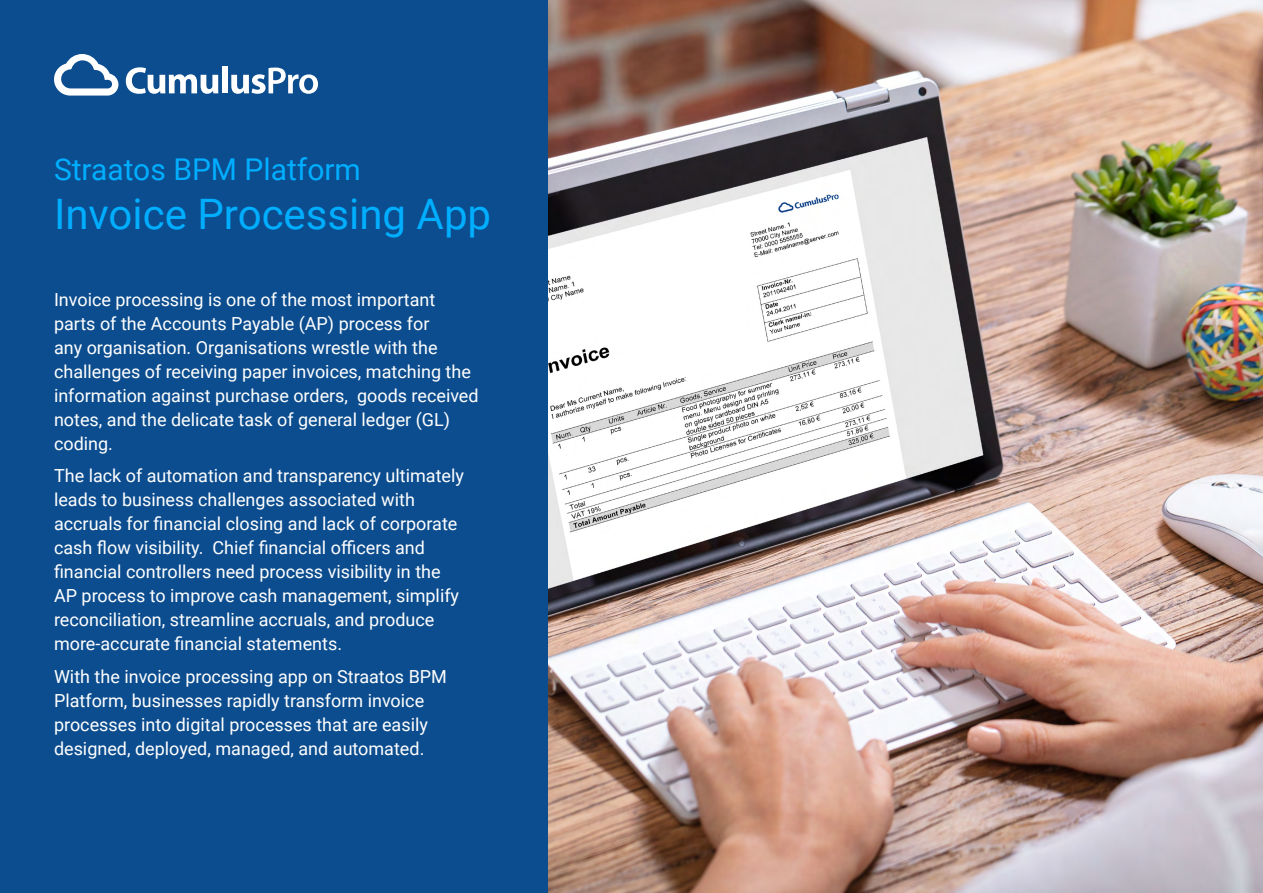
<style>
.page{position:relative;width:1263px;height:893px;background:#fff}
.page>*{position:absolute;margin:0;border:0;box-sizing:border-box;transform-origin:0 0}
.t1{font:42px "Roboto";color:#00aeff}
.t2{font:30px "Roboto";color:#00aeff}
.t3{font:18px/24px "Roboto";color:#fff}
</style>
<div class="page">
<div style="left:1px;top:0;width:1261px;height:892px;background:#0c4d8f"></div>
<img style="left:549px;top:1px;width:714px;height:892px">
<svg style="left:126px;top:67px;width:92px;height:27px"></svg>
<div style="left:222px;top:66px;width:6px;height:27px;background:#fff"></div>
<svg style="left:231px;top:68px;width:87px;height:26px"></svg>
<svg style="left:54px;top:54px;width:64px;height:42px"></svg>
<h2 class="t2" style="left:54px;top:148px;width:308px">Straatos BPM Platform</h2>
<h1 class="t1" style="left:54px;top:185px;width:439px">Invoice Processing App</h1>
<p class="t3" style="left:54px;top:287px;width:426px">Invoice processing is one of the most important parts of the Accounts Payable (AP) process for<br>any organisation. Organisations wrestle with the challenges of receiving paper invoices, matching the information against purchase orders, goods received notes, and the delicate task of general ledger (GL) coding.</p>
<p class="t3" style="left:54px;top:463px;width:411px">The lack of automation and transparency ultimately leads to business challenges associated with accruals for financial closing and lack of corporate cash flow visibility. Chief financial officers and financial controllers need process visibility in the AP process to improve cash management, simplify reconciliation, streamline accruals, and produce more-accurate financial statements.</p>
<p class="t3" style="left:54px;top:663px;width:394px">With the invoice processing app on Straatos BPM Platform, businesses rapidly transform invoice processes into digital processes that are easily designed, deployed, managed, and automated.</p>
</div>
